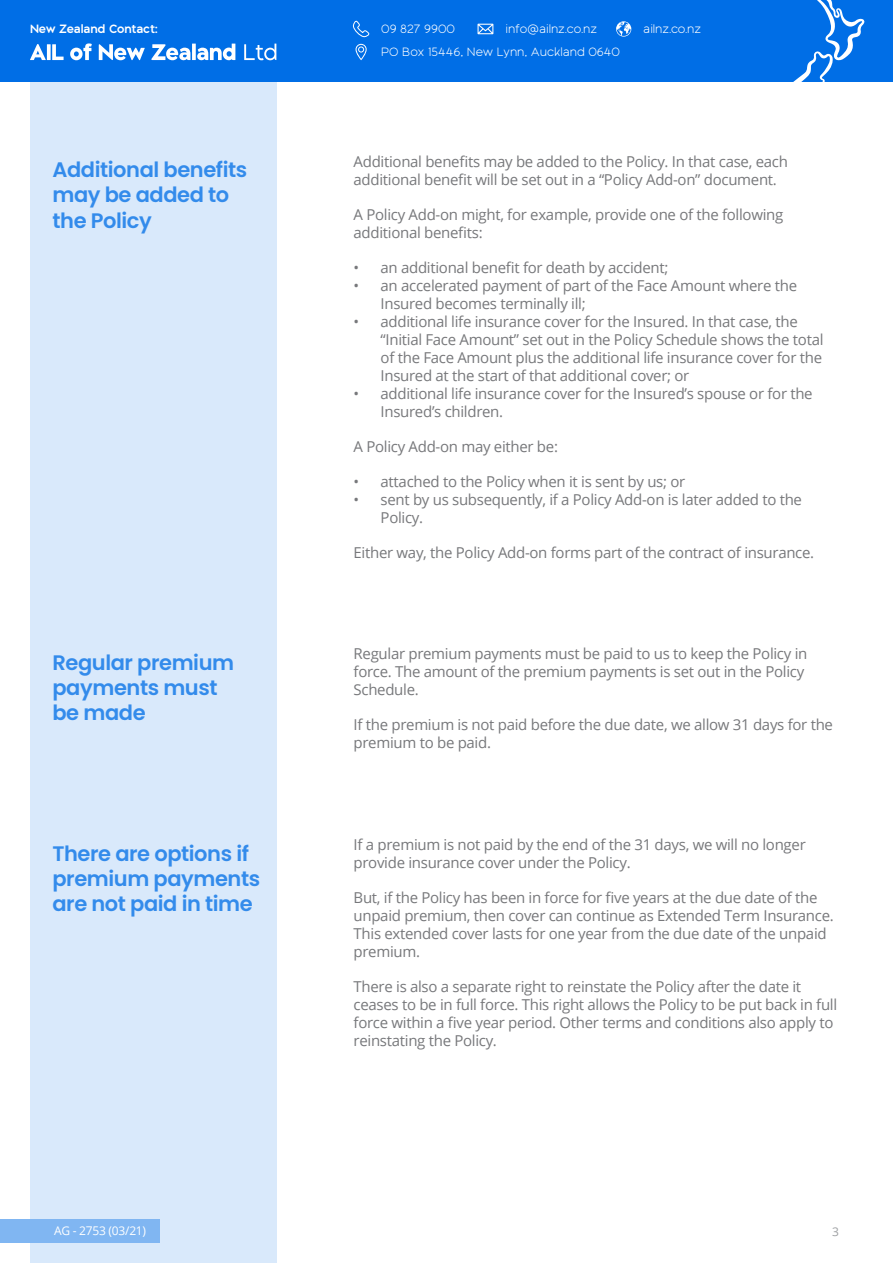
<style>
.page{position:relative;width:893px;height:1263px;background:#fff}
.page>*{position:absolute;margin:0;border:0;box-sizing:border-box;transform-origin:0 0}
.t1{font:600 21px/25.2px "Poppins";letter-spacing:-.02em;color:#338beb}
.t2{font:15px/18px "Open Sans";letter-spacing:-.02em;color:#77787b}
.t3{font:300 12.3px "Black Sans";letter-spacing:-.01em;color:#fff}
.t4{font:600 12.3px "Black Sans";letter-spacing:-.01em;color:#fff}
.t5{font:12px "Open Sans";letter-spacing:-.02em;color:#fff}
.t6{font:12px "Open Sans";color:#9d9fa2}
</style>
<div class="page">
<div style="left:30px;top:81px;width:246px;height:1182px;background:#d9e9fb"></div>
<div style="left:0;top:0;width:893px;height:81px;background:#006ee6"></div>
<svg style="left:777px;top:0;width:88px;height:82px"></svg>
<svg style="left:353px;top:20px;width:16px;height:18px"></svg>
<svg style="left:478px;top:24px;width:15px;height:10px"></svg>
<svg style="left:616px;top:21px;width:15px;height:16px"></svg>
<svg style="left:356px;top:44px;width:11px;height:16px"></svg>
<svg style="left:30px;top:44px;width:16px;height:16px"></svg>
<svg style="left:47px;top:44px;width:4px;height:16px"></svg>
<svg style="left:52px;top:44px;width:12px;height:16px"></svg>
<svg style="left:70px;top:43px;width:22px;height:17px"></svg>
<svg style="left:99px;top:44px;width:46px;height:16px"></svg>
<svg style="left:151px;top:44px;width:39px;height:16px"></svg>
<svg style="left:192px;top:44px;width:4px;height:16px"></svg>
<svg style="left:197px;top:44px;width:38px;height:16px"></svg>
<svg style="left:244px;top:44px;width:32px;height:16px"></svg>
<div style="left:0;top:1219px;width:160px;height:24px;background:#80b6f2"></div>
<p class="t4" style="left:30px;top:21px;width:130px">New Zealand Contact:</p>
<p class="t3" style="left:381px;top:21px;width:75px">09 827 9900</p>
<p class="t3" style="left:505px;top:21px;width:93px">info@ailnz.co.nz</p>
<p class="t3" style="left:643px;top:21px;width:60px">ailnz.co.nz</p>
<p class="t3" style="left:381px;top:45px;width:240px">PO Box 15446, New Lynn, Auckland 0640</p>
<h1 class="t1" style="left:52px;top:157px;width:196px">Additional benefits may be added to the Policy</h1>
<p class="t2" style="left:354px;top:152px;width:436px">Additional benefits may be added to the Policy. In that case, each additional benefit will be set out in a “Policy Add-on” document.</p>
<p class="t2" style="left:354px;top:205px;width:431px">A Policy Add-on might, for example, provide one of the following additional benefits:</p>
<p class="t2" style="left:354px;top:258px;width:316px">• an additional benefit for death by accident;</p>
<p class="t2" style="left:381px;top:276px;width:418px;text-indent:-27px">• an accelerated payment of part of the Face Amount where the<br>Insured becomes terminally ill;</p>
<p class="t2" style="left:381px;top:312px;width:444px;text-indent:-27px">• additional life insurance cover for the Insured. In that case, the “Initial Face Amount” set out in the Policy Schedule shows the total of the Face Amount plus the additional life insurance cover for the Insured at the start of that additional cover; or</p>
<p class="t2" style="left:381px;top:384px;width:434px;text-indent:-27px">• additional life insurance cover for the Insured’s spouse or for the<br>Insured’s children.</p>
<p class="t2" style="left:354px;top:437px;width:206px">A Policy Add-on may either be:</p>
<p class="t2" style="left:354px;top:472px;width:333px">• attached to the Policy when it is sent by us; or</p>
<p class="t2" style="left:381px;top:490px;width:423px;text-indent:-27px">• sent by us subsequently, if a Policy Add-on is later added to the<br>Policy.</p>
<p class="t2" style="left:354px;top:543px;width:462px">Either way, the Policy Add-on forms part of the contract of insurance.</p>
<h1 class="t1" style="left:52px;top:650px;width:183px">Regular premium payments must be made</h1>
<p class="t2" style="left:354px;top:644px;width:455px">Regular premium payments must be paid to us to keep the Policy in force. The amount of the premium payments is set out in the Policy<br>Schedule.</p>
<p class="t2" style="left:354px;top:715px;width:481px">If the premium is not paid before the due date, we allow 31 days for the premium to be paid.</p>
<h1 class="t1" style="left:52px;top:841px;width:209px">There are options if premium payments are not paid in time</h1>
<p class="t2" style="left:354px;top:835px;width:454px">If a premium is not paid by the end of the 31 days, we will no longer provide insurance cover under the Policy.</p>
<p class="t2" style="left:354px;top:889px;width:482px">But, if the Policy has been in force for five years at the due date of the unpaid premium, then cover can continue as Extended Term Insurance.<br>This extended cover lasts for one year from the due date of the unpaid premium.</p>
<p class="t2" style="left:354px;top:978px;width:485px">There is also a separate right to reinstate the Policy after the date it ceases to be in full force. This right allows the Policy to be put back in full force within a five year period. Other terms and conditions also apply to reinstating the Policy.</p>
<p class="t5" style="left:54px;top:1223px;width:94px">AG - 2753 (03/21)</p>
<p class="t6" style="left:832px;top:1223px;width:8px">3</p>
</div>
